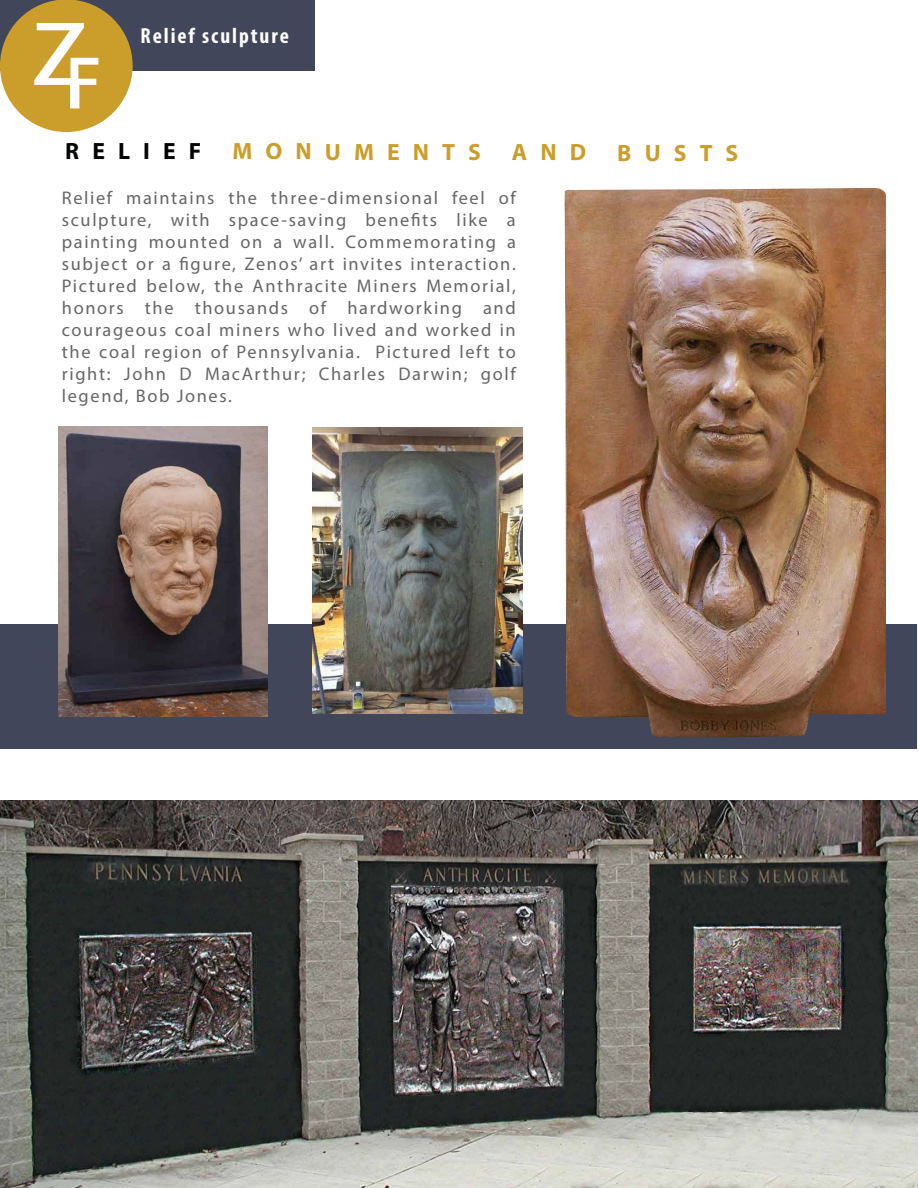
<style>
.page{position:relative;width:918px;height:1188px;background:#fff}
.page>*{position:absolute;margin:0;border:0;box-sizing:border-box;transform-origin:0 0}
.t1{font:700 23.7px "Myriad Pro";letter-spacing:.555em;color:#cb9e2c}
.t2{font:700 23.7px "Myriad Pro";letter-spacing:.555em;color:#030404}
.t3{font:700 condensed 21.9px "Myriad Pro";letter-spacing:.09em;color:#fff}
.t4{font:18.3px/22px "Myriad Pro";letter-spacing:.09em;color:#666667;text-align:justify}
</style>
<div class="page">
<div style="left:0;top:624px;width:917px;height:125px;background:#42465b"></div>
<img style="left:0;top:800px;width:918px;height:388px">
<img style="left:564px;top:188px;width:322px;height:550px">
<img style="left:59px;top:426px;width:209px;height:290px">
<div style="left:0;top:0;width:314px;height:71px;background:#42465b"></div>
<div style="left:0;top:0;width:133px;height:132px;background:#cb9e2c;border-radius:50%"></div>
<svg style="left:34px;top:23px;width:64px;height:85px"></svg>
<img style="left:312px;top:428px;width:210px;height:286px">
<p class="t3" style="left:141px;top:22px;width:150px">Relief sculpture</p>
<p class="t2" style="left:65px;top:140px;width:138px">RELIEF</p>
<p class="t1" style="left:232px;top:141px;width:250px">MONUMENTS</p>
<p class="t1" style="left:512px;top:142px;width:76px">AND</p>
<p class="t1" style="left:617px;top:143px;width:123px">BUSTS</p>
<p class="t4" style="left:62px;top:188px;width:456px">Relief maintains the three-dimensional feel of sculpture, with space-saving benefits like a painting mounted on a wall. Commemorating a subject or a figure, Zenos’ art invites interaction.<br>Pictured below, the Anthracite Miners Memorial, honors the thousands of hardworking and courageous coal miners who lived and worked in the coal region of Pennsylvania. Pictured left to right: John D MacArthur; Charles Darwin; golf legend, Bob Jones.</p>
</div>
